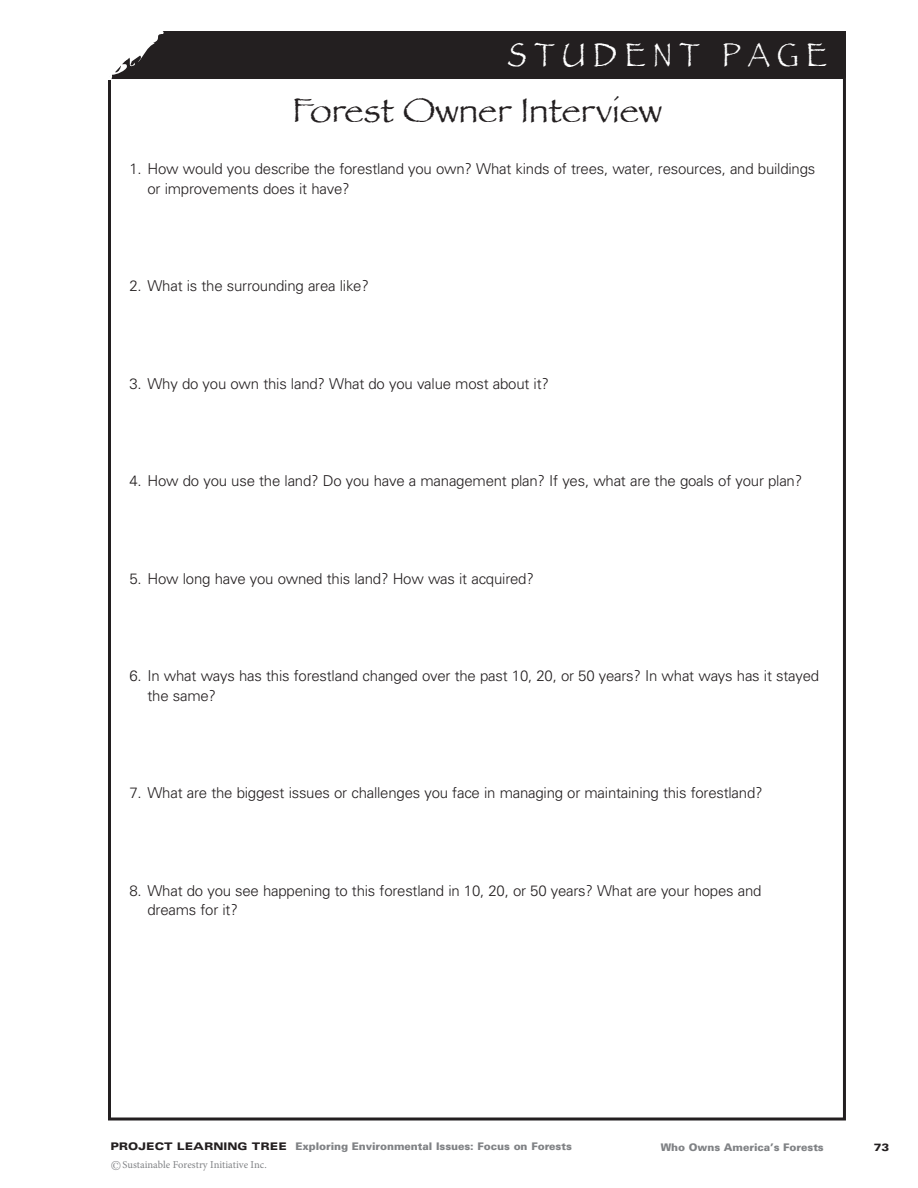
<style>
.page{position:relative;width:918px;height:1188px;background:#fff}
.page>*{position:absolute;margin:0;border:0;box-sizing:border-box;transform-origin:0 0}
.t1{font:36px "Papyrus";color:#231f20}
.t2{font:34.5px "Papyrus";letter-spacing:.25em;color:#fff;scale:.85 1}
.t3{font:300 15px/19.5px "Univers";letter-spacing:-.015em;color:#231f20}
.t4{font:900 10.5px "Univers";letter-spacing:-.005em;color:#808285}
.t5{font:10.5px "Minion Pro";color:#808285}
.t6{font:900 expanded 10.5px "Univers";color:#231f20}
.s1{font-stretch:expanded;color:#231f20}
.s2{font-family:"Garamond IT Cby BT";font-weight:300;font-size:13.5px}
</style>
<div class="page">
<div style="left:6px;top:31px;width:840px;height:46px;background:#231f20"></div>
<svg style="left:6px;top:31px;width:188px;height:147px"></svg>
<h2 class="t2" style="left:508px;top:34px;width:377px">STUDENT PAGE</h2>
<h1 class="t1" style="left:292px;top:89px;width:371px">Forest Owner Interview</h1>
<p class="t3" style="left:148px;top:159px;width:669px;text-indent:-18px">1. How would you describe the forestland you own? What kinds of trees, water, resources, and buildings or improvements does it have?</p>
<p class="t3" style="left:129px;top:276px;width:241px">2. What is the surrounding area like?</p>
<p class="t3" style="left:129px;top:373px;width:421px">3. Why do you own this land? What do you value most about it?</p>
<p class="t3" style="left:129px;top:471px;width:674px">4. How do you use the land? Do you have a management plan? If yes, what are the goals of your plan?</p>
<p class="t3" style="left:129px;top:568px;width:406px">5. How long have you owned this land? How was it acquired?</p>
<p class="t3" style="left:148px;top:666px;width:673px;text-indent:-18px">6. In what ways has this forestland changed over the past 10, 20, or 50 years? In what ways has it stayed the same?</p>
<p class="t3" style="left:129px;top:783px;width:635px">7. What are the biggest issues or challenges you face in managing or maintaining this forestland?</p>
<p class="t3" style="left:148px;top:880px;width:616px;text-indent:-18px">8. What do you see happening to this forestland in 10, 20, or 50 years? What are your hopes and dreams for it?</p>
<p class="t4" style="left:110px;top:1140px;width:463px"><span class="s1">PROJECT LEARNING TREE</span> Exploring Environmental Issues: Focus on Forests</p>
<p class="t4" style="left:661px;top:1140px;width:165px">Who Owns America’s Forests</p>
<p class="t6" style="left:874px;top:1141px;width:17px">73</p>
<p class="t5" style="left:110px;top:1158px;width:158px"><span class="s2">©</span>Sustainable Forestry Initiative Inc.</p>
</div>
